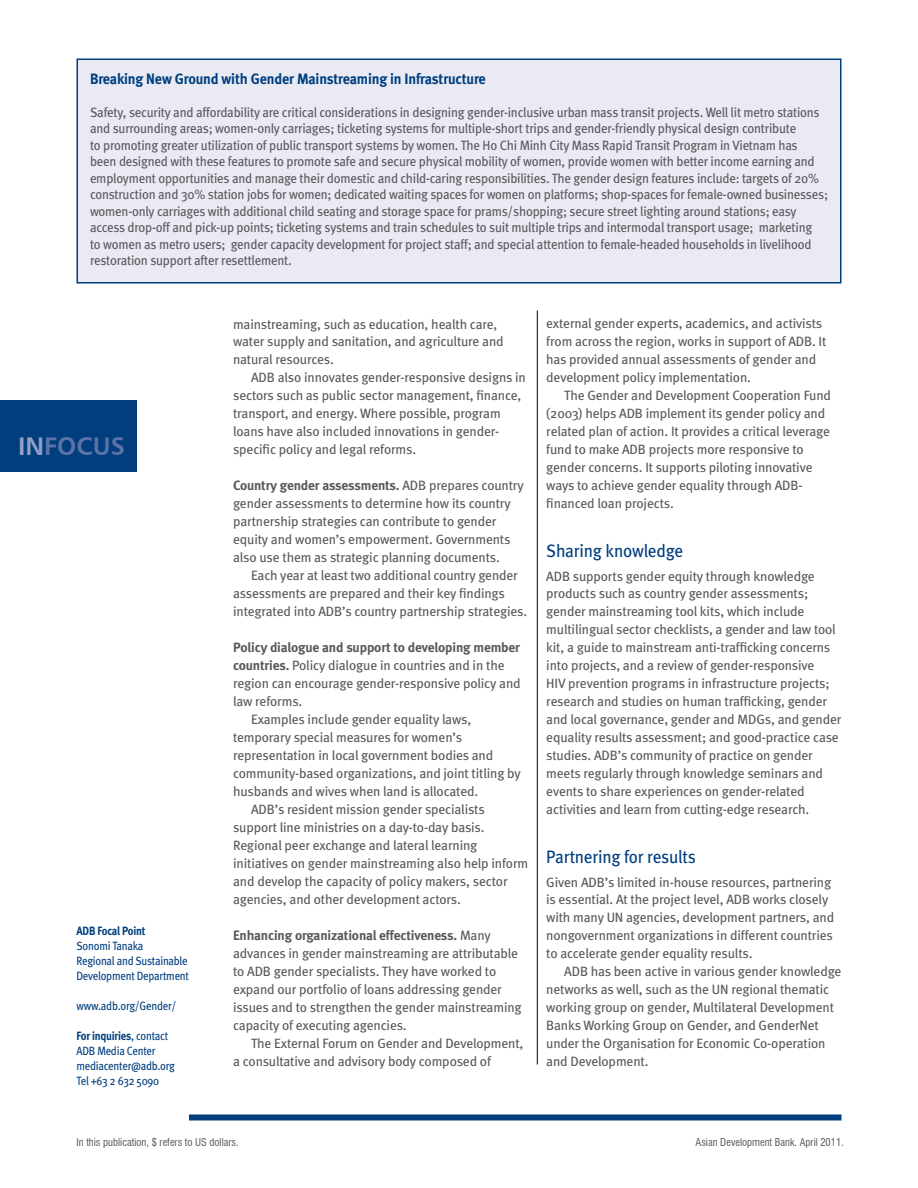
<style>
.page{position:relative;width:918px;height:1188px;background:#fff}
.page>*{position:absolute;margin:0;border:0;box-sizing:border-box;transform-origin:0 0}
.t1{font:25.5px "Humanist 777 BT Bold B";color:#5d72a6}
.t2{font:18px "Meta";letter-spacing:-.01em;color:#003e7e;scale:.95 1}
.t3{font:700 15px "Meta";letter-spacing:-.01em;color:#003e7e;scale:.95 1}
.t4{font:13.5px/18px "Meta";letter-spacing:-.015em;color:#58595b}
.t5{font:13.5px/16.5px "Meta";letter-spacing:-.015em;color:#58595b;scale:.95 1}
.t6{font:700 13.5px "Meta";letter-spacing:-.01em;color:#58595b}
.t7{font:12px/15px "Meta";letter-spacing:-.02em;color:#003e7e;scale:.9 1}
.t8{font:700 12px "Meta";letter-spacing:-.02em;color:#003e7e;scale:.9 1}
.t9{font:condensed 10.5px "Swiss 721 BT";color:#58595b}
.s1{color:#94a0c6}
.s2{font-weight:700}
</style>
<div class="page">
<hr style="left:537px;top:310px;width:1px;height:755px;background:#000">
<div style="left:189px;top:1114px;width:653px;height:6px;background:#003e7e"></div>
<div style="left:0;top:400px;width:137px;height:72px;background:#003e7e"></div>
<div style="left:76px;top:58px;width:766px;height:226px;background:#e9eaf3;border:2px solid #003e7e"></div>
<p class="t3" style="left:90px;top:70px;width:418px">Breaking New Ground with Gender Mainstreaming in Infrastructure</p>
<p class="t5" style="left:90px;top:104px;width:778px">Safety, security and affordability are critical considerations in designing gender-inclusive urban mass transit projects. Well lit metro stations and surrounding areas; women-only carriages; ticketing systems for multiple-short trips and gender-friendly physical design contribute<br>to promoting greater utilization of public transport systems by women. The Ho Chi Minh City Mass Rapid Transit Program in Vietnam has<br>been designed with these features to promote safe and secure physical mobility of women, provide women with better income earning and employment opportunities and manage their domestic and child-caring responsibilities. The gender design features include: targets of 20% construction and 30% station jobs for women; dedicated waiting spaces for women on platforms; shop-spaces for female-owned businesses; women-only carriages with additional child seating and storage space for prams/shopping; secure street lighting around stations; easy access drop-off and pick-up points; ticketing systems and train schedules to suit multiple trips and intermodal transport usage; marketing<br>to women as metro users; gender capacity development for project staff; and special attention to female-headed households in livelihood restoration support after resettlement.</p>
<h1 class="t1" style="left:18px;top:430px;width:109px"><span class="s1">IN</span>FOCUS</h1>
<p class="t8" style="left:76px;top:923px;width:78px">ADB Focal Point</p>
<p class="t7" style="left:76px;top:938px;width:127px">Sonomi Tanaka<br>Regional and Sustainable<br>Development Department</p>
<p class="t7" style="left:76px;top:998px;width:113px">www.adb.org/Gender/</p>
<p class="t7" style="left:76px;top:1028px;width:111px"><span class="s2">For inquiries</span>, contact<br>ADB Media Center mediacenter@adb.org<br>Tel +63 2 632 5090</p>
<p class="t4" style="left:233px;top:315px;width:272px">mainstreaming, such as education, health care, water supply and sanitation, and agriculture and natural resources.</p>
<p class="t4" style="left:233px;top:369px;width:294px;text-indent:18px">ADB also innovates gender-responsive designs in sectors such as public sector management, finance, transport, and energy. Where possible, program loans have also included innovations in gender&shy;specific policy and legal reforms.</p>
<p class="t4" style="left:233px;top:477px;width:292px"><span class="s2">Country gender assessments.</span> ADB prepares country gender assessments to determine how its country partnership strategies can contribute to gender equity and women’s empowerment. Governments also use them as strategic planning documents.</p>
<p class="t4" style="left:233px;top:567px;width:296px;text-indent:18px">Each year at least two additional country gender assessments are prepared and their key findings integrated into ADB’s country partnership strategies.</p>
<p class="t6" style="left:233px;top:640px;width:288px">Policy dialogue and support to developing member</p>
<p class="t4" style="left:233px;top:657px;width:273px"><span class="s2">countries.</span> Policy dialogue in countries and in the</p>
<p class="t4" style="left:233px;top:675px;width:289px">region can encourage gender-responsive policy and</p>
<p class="t4" style="left:233px;top:693px;width:71px">law reforms.</p>
<p class="t4" style="left:251px;top:711px;width:222px">Examples include gender equality laws,</p>
<p class="t4" style="left:233px;top:729px;width:231px">temporary special measures for women’s</p>
<p class="t4" style="left:233px;top:747px;width:262px">representation in local government bodies and</p>
<p class="t4" style="left:233px;top:765px;width:289px">community-based organizations, and joint titling by</p>
<p class="t4" style="left:233px;top:783px;width:247px">husbands and wives when land is allocated.</p>
<p class="t4" style="left:251px;top:801px;width:235px">ADB’s resident mission gender specialists</p>
<p class="t4" style="left:233px;top:819px;width:253px">support line ministries on a day-to-day basis.</p>
<p class="t4" style="left:233px;top:837px;width:246px">Regional peer exchange and lateral learning</p>
<p class="t4" style="left:233px;top:855px;width:297px">initiatives on gender mainstreaming also help inform</p>
<p class="t4" style="left:233px;top:873px;width:276px">and develop the capacity of policy makers, sector</p>
<p class="t4" style="left:233px;top:891px;width:229px">agencies, and other development actors.</p>
<p class="t4" style="left:233px;top:927px;width:290px"><span class="s2">Enhancing organizational effectiveness.</span> Many advances in gender mainstreaming are attributable to ADB gender specialists. They have worked to expand our portfolio of loans addressing gender issues and to strengthen the gender mainstreaming capacity of executing agencies.</p>
<p class="t4" style="left:233px;top:1034px;width:292px;text-indent:18px">The External Forum on Gender and Development, a consultative and advisory body composed of</p>
<p class="t4" style="left:546px;top:314px;width:282px">external gender experts, academics, and activists from across the region, works in support of ADB. It has provided annual assessments of gender and development policy implementation.</p>
<p class="t4" style="left:546px;top:386px;width:286px;text-indent:18px">The Gender and Development Cooperation Fund (2003) helps ADB implement its gender policy and related plan of action. It provides a critical leverage fund to make ADB projects more responsive to gender concerns. It supports piloting innovative ways to achieve gender equality through ADB&shy;financed loan projects.</p>
<h2 class="t2" style="left:546px;top:540px;width:146px">Sharing knowledge</h2>
<p class="t4" style="left:546px;top:567px;width:297px">ADB supports gender equity through knowledge products such as country gender assessments; gender mainstreaming tool kits, which include multilingual sector checklists, a gender and law tool kit, a guide to mainstream anti-trafficking concerns into projects, and a review of gender-responsive<br>HIV prevention programs in infrastructure projects; research and studies on human trafficking, gender and local governance, gender and MDGs, and gender equality results assessment; and good-practice case studies. ADB’s community of practice on gender meets regularly through knowledge seminars and events to share experiences on gender-related activities and learn from cutting-edge research.</p>
<h2 class="t2" style="left:546px;top:846px;width:159px">Partnering for results</h2>
<p class="t4" style="left:546px;top:873px;width:289px">Given ADB’s limited in-house resources, partnering is essential. At the project level, ADB works closely with many UN agencies, development partners, and nongovernment organizations in different countries to accelerate gender equality results.</p>
<p class="t4" style="left:546px;top:963px;width:297px;text-indent:18px">ADB has been active in various gender knowledge networks as well, such as the UN regional thematic working group on gender, Multilateral Development Banks Working Group on Gender, and GenderNet under the Organisation for Economic Co-operation and Development.</p>
<p class="t9" style="left:76px;top:1136px;width:164px">In this publication, $ refers to US dollars.</p>
<p class="t9" style="left:696px;top:1136px;width:150px">Asian Development Bank. April 2011.</p>
</div>
